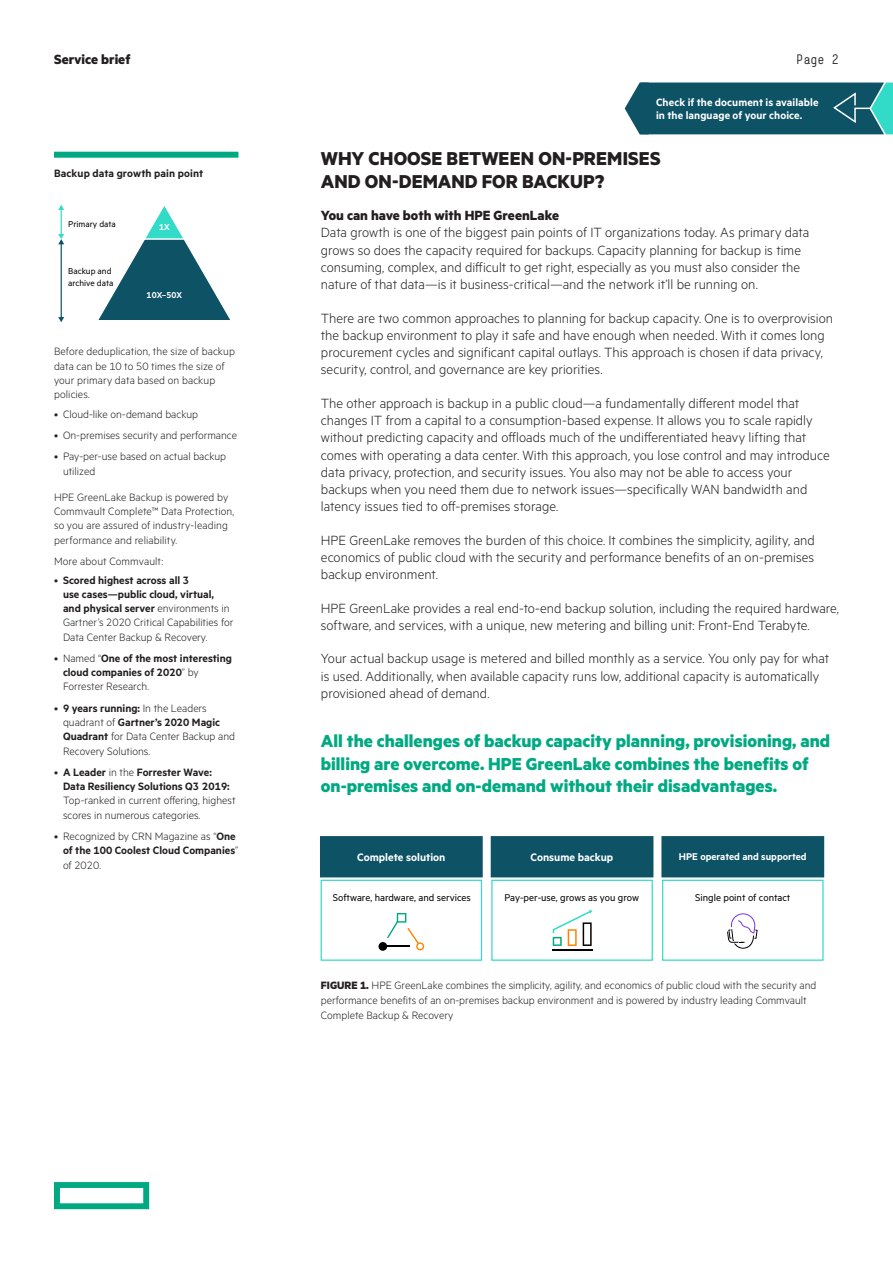
<style>
.page{position:relative;width:893px;height:1263px;background:#fff}
.page>*{position:absolute;margin:0;border:0;box-sizing:border-box;transform-origin:0 0}
.Body_subheadline_Met{font:700 21px/22.5px "Metric HPE";letter-spacing:.005em;color:#231f20}
.Intro_text_MetricHPE{font:700 19.5px/22.5px "Metric HPE";color:#01a982}
.Body_text_MetricHPE{font:300 15px/17.2px "Metric HPE";color:#231f20}
.Body_text_last_Metri{font:300 15px/17.2px "Metric HPE";color:#231f20}
.Body_header_MetricHP{font:700 15px "Metric HPE";color:#231f20}
.Page_number_HPE_Simp{font:13.5px "HPE Simple";color:#231f20}
.t1{font:600 12.3px "Metric HPE";color:#fff}
.Sidebar_Figure_text{font:300 12px/14.2px "Metric HPE";color:#231f20}
.Sidebar_text_MetricH{font:300 12px/14.2px "Metric HPE";letter-spacing:.01em;color:#231f20}
.Sidebar_header_Metri{font:600 12px/14.2px "Metric HPE";color:#231f20}
.Sidebar_header_Metri-2{font:600 12px/13.5px "Metric HPE";letter-spacing:.005em;color:#fff}
.Sidebar_text_before{font:300 12px "Metric HPE";letter-spacing:.01em;color:#231f20}
.t2{font:11.1px "Metric HPE";color:#000}
.t3{font:600 11.1px "Metric HPE";color:#fff}
.t4{font:9.6px/11.6px "Metric HPE";color:#000}
.t5{font:600 9.6px "Metric HPE";color:#fff}
.s1{font-weight:600}
.s2{font-weight:300}
.s3{font-weight:700}
</style>
<div class="page">
<svg style="left:54px;top:1182px;width:95px;height:27px"></svg>
<div style="left:54px;top:152px;width:184px;height:6px;background:#01a982"></div>
<hr style="left:61px;top:243px;width:1px;height:75px;background:#0d5265">
<svg style="left:58px;top:205px;width:6px;height:39px"></svg>
<svg style="left:58px;top:317px;width:6px;height:5px"></svg>
<svg style="left:98px;top:206px;width:132px;height:114px"></svg>
<div style="left:321px;top:837px;width:160px;height:39px;background:#0d5265"></div>
<div style="left:320px;top:836px;width:163px;height:41px;border:2px solid #0d5265"></div>
<div style="left:321px;top:880px;width:161px;height:81px;border:1px solid #32dac8"></div>
<div style="left:492px;top:837px;width:160px;height:39px;background:#0d5265"></div>
<div style="left:491px;top:836px;width:162px;height:41px;border:2px solid #0d5265"></div>
<div style="left:491px;top:880px;width:162px;height:81px;border:1px solid #32dac8"></div>
<div style="left:663px;top:837px;width:160px;height:39px;background:#0d5265"></div>
<div style="left:661px;top:836px;width:163px;height:41px;border:2px solid #0d5265"></div>
<div style="left:662px;top:880px;width:162px;height:81px;border:1px solid #32dac8"></div>
<svg style="left:378px;top:913px;width:46px;height:38px"></svg>
<hr style="left:552px;top:949px;width:40px;height:2px;background:#000">
<svg style="left:553px;top:910px;width:39px;height:36px"></svg>
<svg style="left:727px;top:913px;width:31px;height:36px"></svg>
<svg style="left:625px;top:83px;width:268px;height:51px;background:#196070"></svg>
<p class="Body_header_MetricHP" style="left:54px;top:50px;width:78px">Service brief</p>
<p class="Page_number_HPE_Simp" style="left:796px;top:52px;width:44px">Page 2</p>
<p class="Sidebar_header_Metri" style="left:54px;top:166px;width:151px">Backup data growth pain point</p>
<p class="t4" style="left:68px;top:218px;width:49px">Primary data</p>
<p class="t4" style="left:68px;top:265px;width:47px">Backup and archive data</p>
<p class="t5" style="left:159px;top:221px;width:12px">1X</p>
<p class="t5" style="left:147px;top:290px;width:37px">10X–50X</p>
<p class="Sidebar_text_MetricH" style="left:54px;top:344px;width:182px">Before deduplication, the size of backup data can be 10 to 50 times the size of your primary data based on backup policies.</p>
<p class="Sidebar_Figure_text" style="left:54px;top:406px;width:146px">• Cloud-like on-demand backup</p>
<p class="Sidebar_Figure_text" style="left:54px;top:428px;width:185px">• On-premises security and performance</p>
<p class="Sidebar_Figure_text" style="left:63px;top:449px;width:165px;text-indent:-9px">• Pay-per-use based on actual backup utilized</p>
<p class="Sidebar_text_MetricH" style="left:54px;top:489px;width:182px">HPE GreenLake Backup is powered by Commvault Complete™ Data Protection, so you are assured of industry-leading performance and reliability.</p>
<p class="Sidebar_text_before" style="left:54px;top:554px;width:111px">More about Commvault:</p>
<p class="Sidebar_Figure_text" style="left:63px;top:572px;width:172px;text-indent:-9px">• <span class="s1">Scored highest across all 3<br>use cases—public cloud, virtual, and physical server</span> environments in Gartner’s 2020 Critical Capabilities for Data Center Backup &amp; Recovery.</p>
<p class="Sidebar_header_Metri" style="left:63px;top:651px;width:170px;text-indent:-9px"><span class="s2">• Named “</span>One of the most interesting cloud companies of 2020<span class="s2">” by<br>Forrester Research.</span></p>
<p class="Sidebar_Figure_text" style="left:63px;top:700px;width:174px;text-indent:-9px">• <span class="s1">9 years running:</span> In the Leaders quadrant of <span class="s1">Gartner’s 2020 Magic<br>Quadrant</span> for Data Center Backup and<br>Recovery Solutions.</p>
<p class="Sidebar_Figure_text" style="left:63px;top:764px;width:174px;text-indent:-9px">• <span class="s1">A Leader</span> in the <span class="s1">Forrester Wave:<br>Data Resiliency Solutions Q3 2019:<br></span>Top-ranked in current offering, highest scores in numerous categories.</p>
<p class="Sidebar_Figure_text" style="left:63px;top:829px;width:177px;text-indent:-9px">• Recognized by CRN Magazine as “<span class="s1">One of the 100 Coolest Cloud Companies</span>” of 2020.</p>
<p class="Sidebar_header_Metri-2" style="left:656px;top:95px;width:164px">Check if the document is available in the language of your choice.</p>
<p class="Body_subheadline_Met" style="left:321px;top:147px;width:341px">WHY CHOOSE BETWEEN ON-PREMISES<br>AND ON-DEMAND FOR BACKUP?</p>
<p class="Body_header_MetricHP" style="left:321px;top:206px;width:240px">You can have both with HPE GreenLake</p>
<p class="Body_text_MetricHPE" style="left:321px;top:223px;width:490px">Data growth is one of the biggest pain points of IT organizations today. As primary data grows so does the capacity required for backups. Capacity planning for backup is time consuming, complex, and difficult to get right, especially as you must also consider the nature of that data—is it business-critical—and the network it’ll be running on.</p>
<p class="Body_text_MetricHPE" style="left:321px;top:309px;width:514px">There are two common approaches to planning for backup capacity. One is to overprovision the backup environment to play it safe and have enough when needed. With it comes long procurement cycles and significant capital outlays. This approach is chosen if data privacy, security, control, and governance are key priorities.</p>
<p class="Body_text_MetricHPE" style="left:321px;top:394px;width:510px">The other approach is backup in a public cloud—a fundamentally different model that changes IT from a capital to a consumption-based expense. It allows you to scale rapidly without predicting capacity and offloads much of the undifferentiated heavy lifting that comes with operating a data center. With this approach, you lose control and may introduce data privacy, protection, and security issues. You also may not be able to access your backups when you need them due to network issues—specifically WAN bandwidth and latency issues tied to off-premises storage.</p>
<p class="Body_text_MetricHPE" style="left:321px;top:531px;width:495px;text-align:justify">HPE GreenLake removes the burden of this choice. It combines the simplicity, agility, and economics of public cloud with the security and performance benefits of an on-premises backup environment.</p>
<p class="Body_text_MetricHPE" style="left:321px;top:599px;width:519px">HPE GreenLake provides a real end-to-end backup solution, including the required hardware, software, and services, with a unique, new metering and billing unit: Front-End Terabyte.</p>
<p class="Body_text_last_Metri" style="left:321px;top:649px;width:510px">Your actual backup usage is metered and billed monthly as a service. You only pay for what is used. Additionally, when available capacity runs low, additional capacity is automatically provisioned ahead of demand.</p>
<p class="Intro_text_MetricHPE" style="left:321px;top:729px;width:511px">All the challenges of backup capacity planning, provisioning, and billing are overcome. HPE GreenLake combines the benefits of on‑premises and on-demand without their disadvantages.</p>
<p class="t1" style="left:357px;top:849px;width:90px">Complete solution</p>
<p class="t2" style="left:333px;top:891px;width:140px">Software, hardware, and services</p>
<p class="t1" style="left:530px;top:849px;width:84px">Consume backup</p>
<p class="t2" style="left:505px;top:891px;width:136px">Pay-per-use, grows as you grow</p>
<p class="t3" style="left:679px;top:850px;width:129px">HPE operated and supported</p>
<p class="t2" style="left:695px;top:891px;width:97px">Single point of contact</p>
<p class="Sidebar_Figure_text" style="left:321px;top:977px;width:497px;line-height:15px"><span class="s3">FIGURE 1.</span> HPE GreenLake combines the simplicity, agility, and economics of public cloud with the security and performance benefits of an on-premises backup environment and is powered by industry leading Commvault<br>Complete Backup &amp; Recovery</p>
</div>
